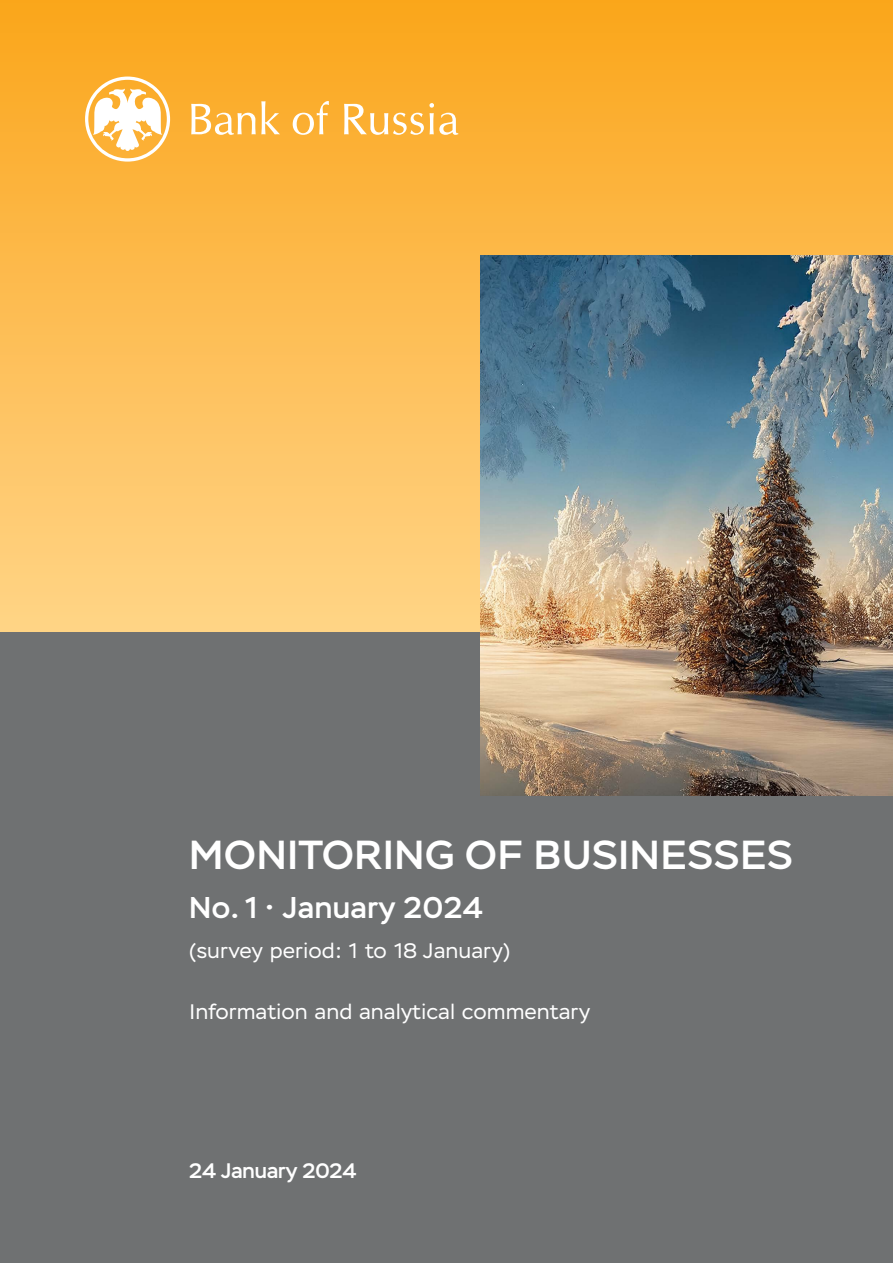
<style>
.page{position:relative;width:893px;height:1263px;background:#fff}
.page>*{position:absolute;margin:0;border:0;box-sizing:border-box;transform-origin:0 0}
.t1{font:500 40.5px "Stem";letter-spacing:.02em;color:#fff}
.t2{font:500 30px "Stem";letter-spacing:.02em;color:#fff}
.t3{font:21px "Stem Text";color:#fff}
.t4{font:500 21px "Stem";color:#fff}
</style>
<div class="page">
<div style="left:0;top:631px;width:893px;height:632px;background:#6f7172"></div>
<div style="left:0;top:0;width:893px;height:631px;background:linear-gradient(to bottom,#faa61c,#ffd488)"></div>
<img style="left:480px;top:255px;width:413px;height:540px">
<svg style="left:191px;top:101px;width:89px;height:34px"></svg>
<svg style="left:293px;top:101px;width:36px;height:34px"></svg>
<svg style="left:344px;top:103px;width:114px;height:32px"></svg>
<svg style="left:85px;top:77px;width:85px;height:85px"></svg>
<h1 class="t1" style="left:189px;top:830px;width:605px">MONITORING OF BUSINESSES</h1>
<h2 class="t2" style="left:189px;top:889px;width:295px">No. 1 • January 2024</h2>
<p class="t3" style="left:189px;top:938px;width:322px">(survey period: 1 to 18 January)</p>
<p class="t3" style="left:189px;top:999px;width:403px">Information and analytical commentary</p>
<p class="t4" style="left:189px;top:1158px;width:169px">24 January 2024</p>
</div>
